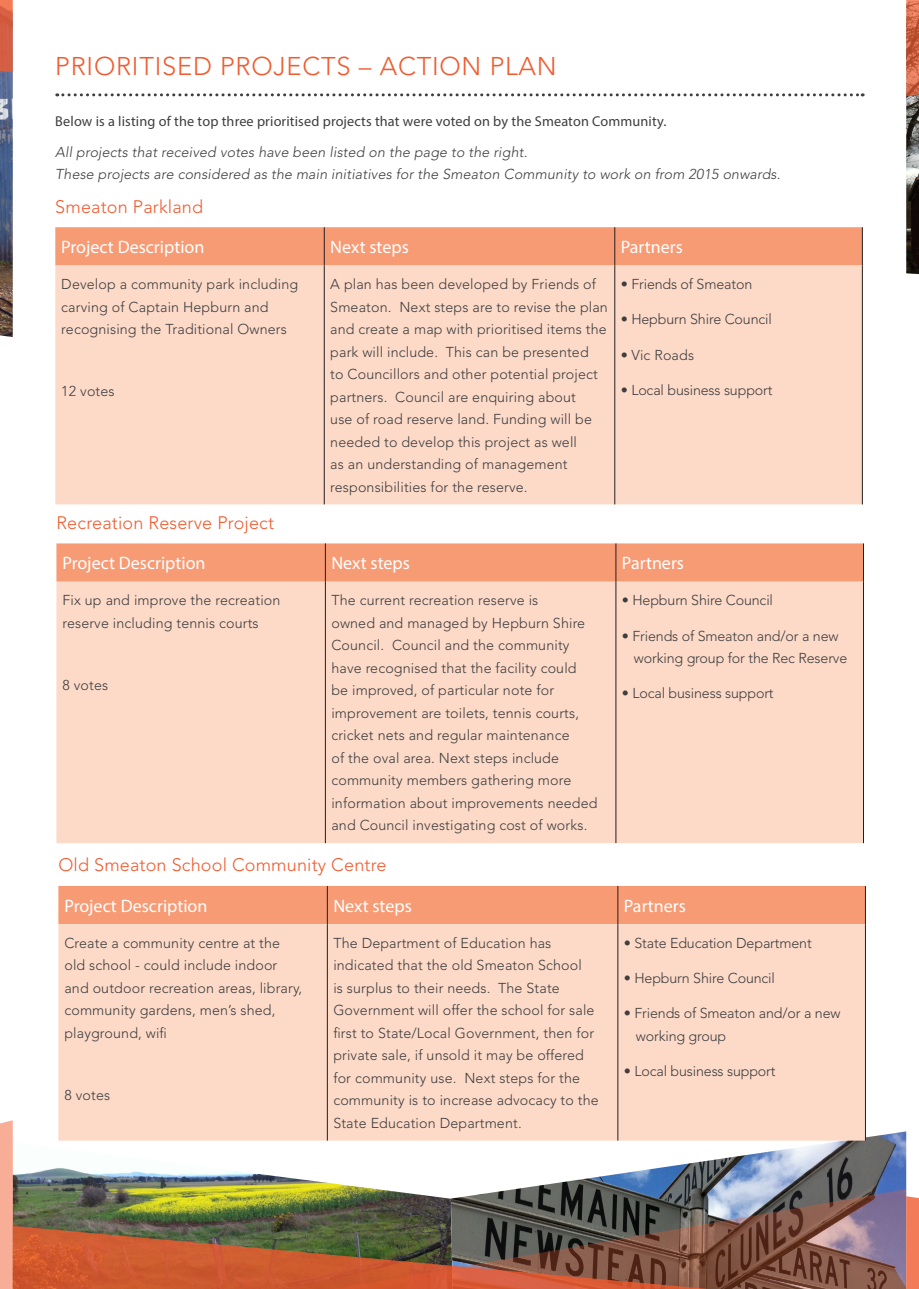
<style>
.page{position:relative;width:919px;height:1289px;background:#fff}
.page>*{position:absolute;margin:0;border:0;box-sizing:border-box;transform-origin:0 0}
.subheading{font:300 25.5px "Avenir LT Std";letter-spacing:.03em;color:#f15b2f}
.t1{font:18px "Myriad Pro";color:#fff}
.body{font:300 18px "Avenir LT Std";letter-spacing:.01em;color:#f15b2f}
.body-2{font:300 14.25px/22.5px "Avenir LT Std";letter-spacing:.01em;color:#3e3e3f}
.bullet{font:300 14.25px/22.5px "Avenir LT Std";letter-spacing:-.01em;color:#3e3e3f}
.body-3{font:italic 300 14.25px/22.5px "Avenir LT Std";letter-spacing:.01em;color:#3e3e3f}
.body-4{font:14.25px "Myriad Pro";letter-spacing:.01em;color:#3e3e3f}
.bullet-2{font:300 14.25px "Avenir LT Std";letter-spacing:.01em;color:#3e3e3f}
</style>
<div class="page">
<img style="left:0;top:72px;width:13px;height:265px">
<img style="left:906px;top:96px;width:12px;height:178px">
<img style="left:708px;top:1131px;width:198px;height:57px">
<div style="left:58px;top:886px;width:807px;height:38px;background:#f79b75"></div>
<div style="left:58px;top:924px;width:807px;height:216px;background:#fddac8"></div>
<hr style="left:327px;top:886px;width:1px;height:38px;background:#231f20">
<hr style="left:617px;top:886px;width:1px;height:38px;background:#231f20">
<hr style="left:865px;top:886px;width:1px;height:38px;background:#231f20">
<hr style="left:327px;top:924px;width:1px;height:216px;background:#231f20">
<hr style="left:617px;top:924px;width:1px;height:216px;background:#231f20">
<hr style="left:865px;top:924px;width:1px;height:216px;background:#231f20">
<div style="left:55px;top:227px;width:807px;height:38px;background:#f79b75"></div>
<div style="left:55px;top:265px;width:807px;height:239px;background:#fddac8"></div>
<hr style="left:324px;top:227px;width:1px;height:38px;background:#231f20">
<hr style="left:614px;top:227px;width:1px;height:38px;background:#231f20">
<hr style="left:862px;top:227px;width:1px;height:38px;background:#231f20">
<hr style="left:324px;top:265px;width:1px;height:239px;background:#231f20">
<hr style="left:614px;top:265px;width:1px;height:239px;background:#231f20">
<hr style="left:862px;top:265px;width:1px;height:239px;background:#231f20">
<svg style="left:57px;top:93px;width:806px;height:3px"></svg>
<div style="left:56px;top:543px;width:807px;height:38px;background:#f79b75"></div>
<div style="left:56px;top:581px;width:807px;height:262px;background:#fddac8"></div>
<hr style="left:325px;top:543px;width:1px;height:38px;background:#231f20">
<hr style="left:615px;top:543px;width:1px;height:38px;background:#231f20">
<hr style="left:863px;top:543px;width:1px;height:38px;background:#231f20">
<hr style="left:325px;top:581px;width:1px;height:262px;background:#231f20">
<hr style="left:615px;top:581px;width:1px;height:262px;background:#231f20">
<hr style="left:863px;top:581px;width:1px;height:262px;background:#231f20">
<svg style="left:0;top:0;width:13px;height:72px"></svg>
<img style="left:0;top:1120px;width:708px;height:168px">
<img style="left:333px;top:1188px;width:573px;height:100px">
<svg style="left:906px;top:1196px;width:12px;height:92px"></svg>
<svg style="left:906px;top:0;width:12px;height:96px"></svg>
<p class="subheading" style="left:55px;top:51px;width:503px">PRIORITISED PROJECTS – ACTION PLAN</p>
<p class="body-4" style="left:55px;top:112px;width:612px">Below is a listing of the top three prioritised projects that were voted on by the Smeaton Community.</p>
<p class="body-3" style="left:55px;top:141px;width:726px">All projects that received votes have been listed on the page to the right.<br>These projects are considered as the main initiatives for the Smeaton Community to work on from 2015 onwards.</p>
<p class="body" style="left:55px;top:196px;width:149px">Smeaton Parkland</p>
<p class="t1" style="left:61px;top:236px;width:145px">Project Description</p>
<p class="t1" style="left:330px;top:236px;width:80px">Next steps</p>
<p class="t1" style="left:620px;top:236px;width:64px">Partners</p>
<p class="body-2" style="left:61px;top:273px;width:238px">Develop a community park including carving of Captain Hepburn and recognising the Traditional Owners</p>
<p class="body-2" style="left:330px;top:273px;width:279px">A plan has been developed by Friends of Smeaton. Next steps are to revise the plan and create a map with prioritised items the park will include. This can be presented<br>to Councillors and other potential project partners. Council are enquiring about<br>use of road reserve land. Funding will be needed to develop this project as well<br>as an understanding of management responsibilities for the reserve.</p>
<p class="bullet" style="left:620px;top:273px;width:133px">• Friends of Smeaton</p>
<p class="bullet" style="left:620px;top:308px;width:153px">• Hepburn Shire Council</p>
<p class="bullet-2" style="left:620px;top:346px;width:75px">• Vic Roads</p>
<p class="bullet" style="left:620px;top:379px;width:153px">• Local business support</p>
<p class="body-2" style="left:61px;top:380px;width:55px">12 votes</p>
<p class="body" style="left:56px;top:512px;width:219px">Recreation Reserve Project</p>
<p class="t1" style="left:62px;top:552px;width:145px">Project Description</p>
<p class="t1" style="left:331px;top:552px;width:80px">Next steps</p>
<p class="t1" style="left:622px;top:552px;width:64px">Partners</p>
<p class="body-2" style="left:62px;top:589px;width:219px">Fix up and improve the recreation reserve including tennis courts</p>
<p class="body-2" style="left:331px;top:589px;width:267px">The current recreation reserve is<br>owned and managed by Hepburn Shire Council. Council and the community have recognised that the facility could<br>be improved, of particular note for improvement are toilets, tennis courts, cricket nets and regular maintenance<br>of the oval area. Next steps include community members gathering more information about improvements needed and Council investigating cost of works.</p>
<p class="bullet" style="left:622px;top:589px;width:153px">• Hepburn Shire Council</p>
<p class="bullet" style="left:634px;top:624px;width:215px;text-indent:-12px">• Friends of Smeaton and/or a new working group for the Rec Reserve</p>
<p class="bullet" style="left:622px;top:682px;width:153px">• Local business support</p>
<p class="body-2" style="left:62px;top:673px;width:47px">8 votes</p>
<p class="body" style="left:58px;top:854px;width:329px">Old Smeaton School Community Centre</p>
<p class="t1" style="left:64px;top:894px;width:145px">Project Description</p>
<p class="t1" style="left:333px;top:894px;width:80px">Next steps</p>
<p class="t1" style="left:623px;top:894px;width:64px">Partners</p>
<p class="body-2" style="left:64px;top:931px;width:239px">Create a community centre at the old school - could include indoor and outdoor recreation areas, library, community gardens, men’s shed, playground, wifi</p>
<p class="body-2" style="left:333px;top:931px;width:267px">The Department of Education has indicated that the old Smeaton School<br>is surplus to their needs. The State Government will offer the school for sale first to State/Local Government, then for private sale, if unsold it may be offered for community use. Next steps for the community is to increase advocacy to the State Education Department.</p>
<p class="bullet" style="left:623px;top:931px;width:189px">• State Education Department</p>
<p class="bullet" style="left:623px;top:966px;width:153px">• Hepburn Shire Council</p>
<p class="bullet" style="left:635px;top:1002px;width:206px;text-indent:-12px">• Friends of Smeaton and/or a new working group</p>
<p class="bullet" style="left:623px;top:1059px;width:153px">• Local business support</p>
<p class="body-2" style="left:64px;top:1083px;width:47px">8 votes</p>
</div>
